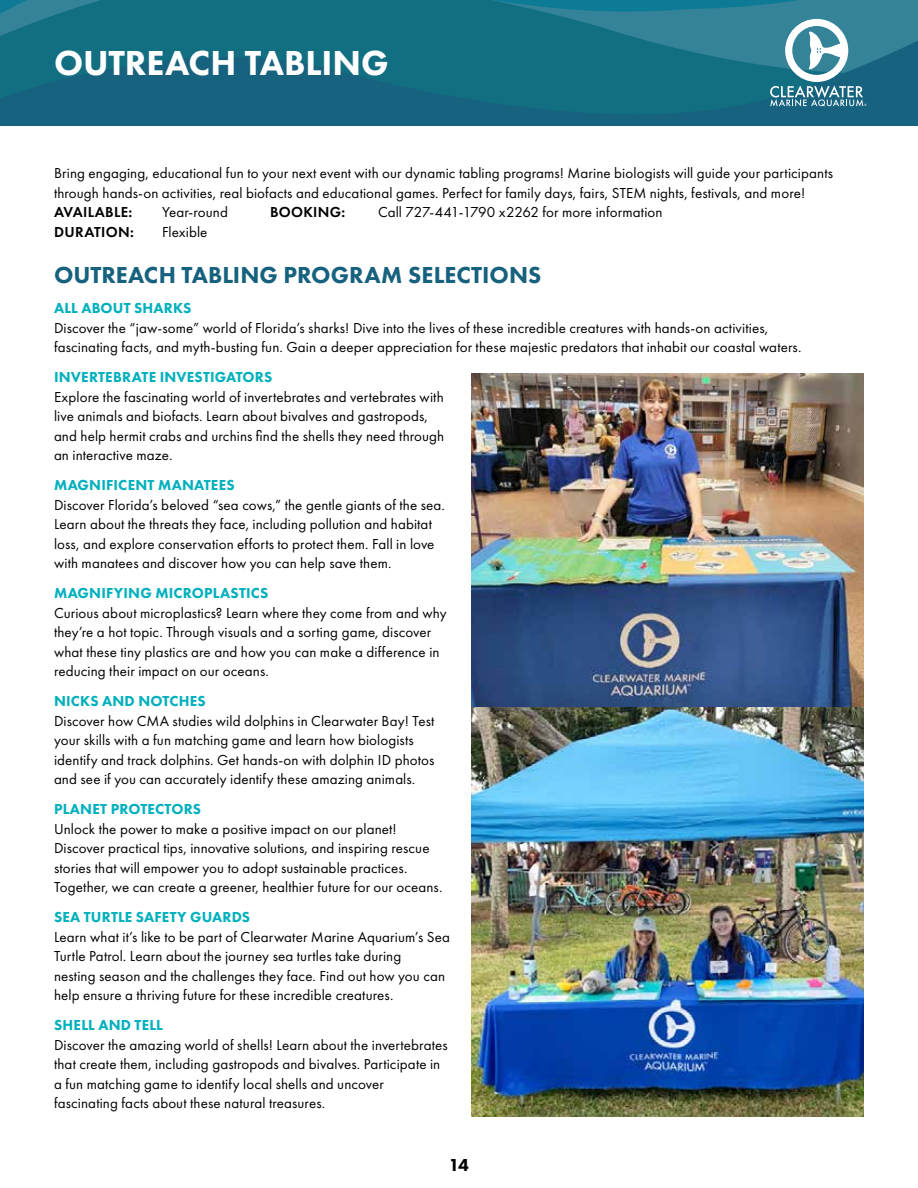
<style>
.page{position:relative;width:918px;height:1188px;background:#fff}
.page>*{position:absolute;margin:0;border:0;box-sizing:border-box;transform-origin:0 0}
.t1{font:800 36px "Futura PT";letter-spacing:-.005em;color:#fff}
.t2{font:800 24px "Futura PT";color:#16617d}
.t3{font:800 18px "Futura PT";color:#000}
.t4{font:15px/19.5px "Futura PT";letter-spacing:.01em;color:#000}
.t5{font:800 15px "Futura PT";letter-spacing:.01em;color:#00b0bd}
.t6{font:600 15px "Futura PT";letter-spacing:.02em;color:#000}
</style>
<div class="page">
<svg style="left:0;top:0;width:918px;height:126px;background:#176d83"></svg>
<img style="left:472px;top:706px;width:392px;height:411px">
<svg style="left:770px;top:19px;width:97px;height:87px"></svg>
<img style="left:472px;top:374px;width:392px;height:332px">
<h1 class="t1" style="left:54px;top:41px;width:336px">OUTREACH TABLING</h1>
<p class="t4" style="left:54px;top:163px;width:781px">Bring engaging, educational fun to your next event with our dynamic tabling programs! Marine biologists will guide your participants through hands-on activities, real biofacts and educational games. Perfect for family days, fairs, STEM nights, festivals, and more!</p>
<p class="t6" style="left:54px;top:203px;width:80px">AVAILABLE:</p>
<p class="t4" style="left:162px;top:202px;width:68px">Year-round</p>
<p class="t6" style="left:270px;top:203px;width:77px">BOOKING:</p>
<p class="t4" style="left:378px;top:202px;width:286px">Call 727-441-1790 x2262 for more information</p>
<p class="t6" style="left:54px;top:222px;width:81px">DURATION:</p>
<p class="t4" style="left:162px;top:222px;width:47px">Flexible</p>
<h2 class="t2" style="left:54px;top:260px;width:489px">OUTREACH TABLING PROGRAM SELECTIONS</h2>
<p class="t5" style="left:54px;top:299px;width:139px">ALL ABOUT SHARKS</p>
<p class="t4" style="left:54px;top:318px;width:749px">Discover the “jaw-some” world of Florida’s sharks! Dive into the lives of these incredible creatures with hands-on activities, fascinating facts, and myth-busting fun. Gain a deeper appreciation for these majestic predators that inhabit our coastal waters.</p>
<p class="t5" style="left:54px;top:368px;width:220px">INVERTEBRATE INVESTIGATORS</p>
<p class="t4" style="left:54px;top:387px;width:392px">Explore the fascinating world of invertebrates and vertebrates with live animals and biofacts. Learn about bivalves and gastropods, and help hermit crabs and urchins find the shells they need through an interactive maze.</p>
<p class="t5" style="left:54px;top:476px;width:182px">MAGNIFICENT MANATEES</p>
<p class="t4" style="left:54px;top:495px;width:393px">Discover Florida’s beloved “sea cows,” the gentle giants of the sea.<br>Learn about the threats they face, including pollution and habitat loss, and explore conservation efforts to protect them. Fall in love with manatees and discover how you can help save them.</p>
<p class="t5" style="left:54px;top:584px;width:216px">MAGNIFYING MICROPLASTICS</p>
<p class="t4" style="left:54px;top:603px;width:394px">Curious about microplastics? Learn where they come from and why they’re a hot topic. Through visuals and a sorting game, discover what these tiny plastics are and how you can make a difference in reducing their impact on our oceans.</p>
<p class="t5" style="left:54px;top:692px;width:153px">NICKS AND NOTCHES</p>
<p class="t4" style="left:54px;top:711px;width:382px">Discover how CMA studies wild dolphins in Clearwater Bay! Test your skills with a fun matching game and learn how biologists identify and track dolphins. Get hands-on with dolphin ID photos and see if you can accurately identify these amazing animals.</p>
<p class="t5" style="left:54px;top:800px;width:149px">PLANET PROTECTORS</p>
<p class="t4" style="left:54px;top:819px;width:390px">Unlock the power to make a positive impact on our planet!<br>Discover practical tips, innovative solutions, and inspiring rescue stories that will empower you to adopt sustainable practices.<br>Together, we can create a greener, healthier future for our oceans.</p>
<p class="t5" style="left:54px;top:908px;width:198px">SEA TURTLE SAFETY GUARDS</p>
<p class="t4" style="left:54px;top:927px;width:398px">Learn what it’s like to be part of Clearwater Marine Aquarium’s Sea Turtle Patrol. Learn about the journey sea turtles take during<br>nesting season and the challenges they face. Find out how you can help ensure a thriving future for these incredible creatures.</p>
<p class="t5" style="left:54px;top:1016px;width:111px">SHELL AND TELL</p>
<p class="t4" style="left:54px;top:1035px;width:395px">Discover the amazing world of shells! Learn about the invertebrates that create them, including gastropods and bivalves. Participate in a fun matching game to identify local shells and uncover fascinating facts about these natural treasures.</p>
<p class="t3" style="left:449px;top:1154px;width:22px">14</p>
</div>
